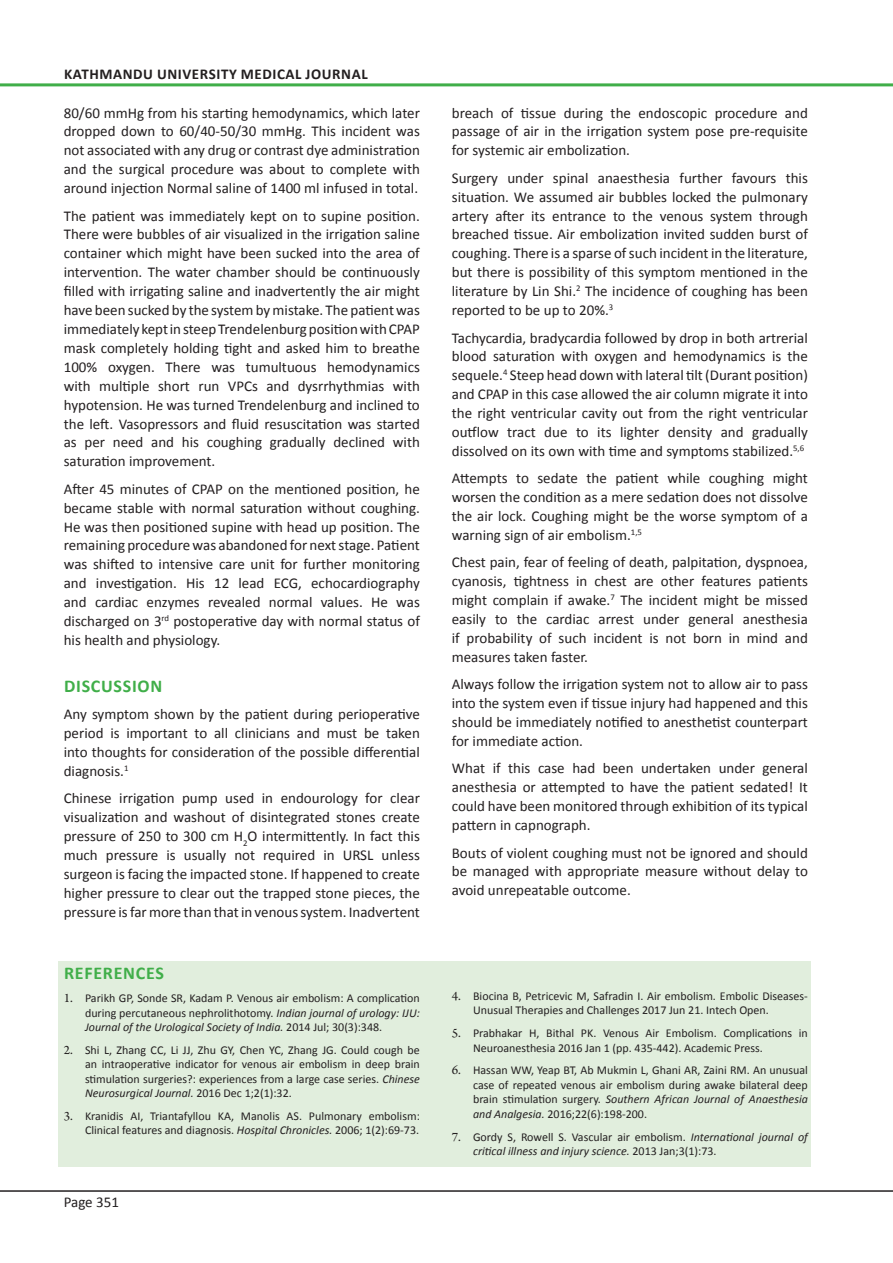
<style>
.page{position:relative;width:893px;height:1263px;background:#fff}
.page>*{position:absolute;margin:0;border:0;box-sizing:border-box;transform-origin:0 0}
.Normal_Text{font:700 18px "Calibri";letter-spacing:.04em;color:#40ae49}
.Heading_2_-_Sub_head{font:700 18px "Calibri";letter-spacing:.04em;color:#40ae49}
.Normal_Text-2{font:15px/18.9px "Calibri";color:#231f20;text-align:justify}
.Heading_2_-_Sub_head-2{font:700 15px "Calibri";letter-spacing:.04em;color:#231f20}
.Refrence_Text{font:12px/14.4px "Calibri";color:#231f20;text-align:justify}
.Refrence_Text-2{font:italic 12px/14.4px "Calibri";color:#231f20}
.s1{font-family:"Arno Pro";font-size:13.5px}
.s2{font-style:italic}
.s3{font-family:"Arno Pro";font-style:normal;font-size:13.5px}
.s4{font-style:normal}
</style>
<div class="page">
<hr style="left:0;top:1190px;width:893px;height:2px;background:#231f20">
<hr style="left:0;top:83px;width:893px;height:3px;background:#40ae49">
<div style="left:58px;top:961px;width:753px;height:205px;background:#e1eedd"></div>
<p class="Heading_2_-_Sub_head-2" style="left:64px;top:64px;width:305px">KATHMANDU UNIVERSITY MEDICAL JOURNAL</p>
<p class="Normal_Text-2" style="left:64px;top:103px;width:358px">80/60 mmHg from his starting hemodynamics, which later dropped down to 60/40-50/30 mmHg. This incident was not associated with any drug or contrast dye administration and the surgical procedure was about to complete with around injection Normal saline of 1400 ml infused in total.</p>
<p class="Normal_Text-2" style="left:64px;top:206px;width:358px">The patient was immediately kept on to supine position.<br>There were bubbles of air visualized in the irrigation saline container which might have been sucked into the area of intervention. The water chamber should be continuously filled with irrigating saline and inadvertently the air might have been sucked by the system by mistake. The patient was immediately kept in steep Trendelenburg position with CPAP mask completely holding tight and asked him to breathe 100% oxygen. There was tumultuous hemodynamics with multiple short run VPCs and dysrrhythmias with hypotension. He was turned Trendelenburg and inclined to the left. Vasopressors and fluid resuscitation was started as per need and his coughing gradually declined with saturation improvement.</p>
<p class="Normal_Text-2" style="left:64px;top:479px;width:358px">After 45 minutes of CPAP on the mentioned position, he became stable with normal saturation without coughing.<br>He was then positioned supine with head up position. The remaining procedure was abandoned for next stage. Patient was shifted to intensive care unit for further monitoring and investigation. His 12 lead ECG, echocardiography and cardiac enzymes revealed normal values. He was discharged on 3<sup>rd</sup> postoperative day with normal status of his health and physiology.</p>
<p class="Normal_Text" style="left:64px;top:674px;width:100px">DISCUSSION</p>
<p class="Normal_Text-2" style="left:64px;top:705px;width:358px">Any symptom shown by the patient during perioperative period is important to all clinicians and must be taken into thoughts for consideration of the possible differential diagnosis.<sup>1</sup></p>
<p class="Normal_Text-2" style="left:64px;top:789px;width:358px">Chinese irrigation pump used in endourology for clear visualization and washout of disintegrated stones create pressure of 250 to 300 cm H<sub>2</sub>O intermittently. In fact this much pressure is usually not required in URSL unless surgeon is facing the impacted stone. If happened to create higher pressure to clear out the trapped stone pieces, the pressure is far more than that in venous system. Inadvertent</p>
<p class="Heading_2_-_Sub_head" style="left:64px;top:962px;width:101px">REFERENCES</p>
<p class="Refrence_Text" style="left:85px;top:991px;width:336px;text-indent:-21px"><span class="s1">1.</span> Parikh GP, Sonde SR, Kadam P. Venous air embolism: A complication during percutaneous nephrolithotomy. <span class="s2">Indian journal of urology: IJU:<br>Journal of the Urological Society of India.</span> 2014 Jul; 30(3):348.</p>
<p class="Refrence_Text" style="left:85px;top:1043px;width:336px;text-indent:-21px"><span class="s1">2.</span> Shi L, Zhang CC, Li JJ, Zhu GY, Chen YC, Zhang JG. Could cough be an intraoperative indicator for venous air embolism in deep brain stimulation surgeries?: experiences from a large case series. <span class="s2">Chinese Neurosurgical Journal.</span> 2016 Dec 1;2(1):32.</p>
<p class="Refrence_Text" style="left:64px;top:1109px;width:358px;text-align:right"><span class="s1">3.</span> Kranidis AI, Triantafyllou KA, Manolis AS. Pulmonary embolism:<br>Clinical features and diagnosis. <span class="s2">Hospital Chronicles.</span> 2006; 1(2):69-73.</p>
<p class="Normal_Text-2" style="left:64px;top:1193px;width:57px">Page 351</p>
<p class="Normal_Text-2" style="left:452px;top:103px;width:358px">breach of tissue during the endoscopic procedure and passage of air in the irrigation system pose pre-requisite for systemic air embolization.</p>
<p class="Normal_Text-2" style="left:452px;top:168px;width:358px">Surgery under spinal anaesthesia further favours this situation. We assumed air bubbles locked the pulmonary artery after its entrance to the venous system through breached tissue. Air embolization invited sudden burst of coughing. There is a sparse of such incident in the literature, but there is possibility of this symptom mentioned in the literature by Lin Shi.<sup>2</sup> The incidence of coughing has been reported to be up to 20%.<sup>3</sup></p>
<p class="Normal_Text-2" style="left:452px;top:328px;width:358px">Tachycardia, bradycardia followed by drop in both artrerial blood saturation with oxygen and hemodynamics is the sequele.<sup>4</sup> Steep head down with lateral tilt (Durant position) and CPAP in this case allowed the air column migrate it into the right ventricular cavity out from the right ventricular outflow tract due to its lighter density and gradually dissolved on its own with time and symptoms stabilized.<sup>5,6</sup></p>
<p class="Normal_Text-2" style="left:452px;top:469px;width:358px">Attempts to sedate the patient while coughing might worsen the condition as a mere sedation does not dissolve the air lock. Coughing might be the worse symptom of a warning sign of air embolism.<sup>1,5</sup></p>
<p class="Normal_Text-2" style="left:452px;top:553px;width:358px">Chest pain, fear of feeling of death, palpitation, dyspnoea, cyanosis, tightness in chest are other features patients might complain if awake.<sup>7</sup> The incident might be missed easily to the cardiac arrest under general anesthesia if probability of such incident is not born in mind and measures taken faster.</p>
<p class="Normal_Text-2" style="left:452px;top:675px;width:358px">Always follow the irrigation system not to allow air to pass into the system even if tissue injury had happened and this should be immediately notified to anesthetist counterpart for immediate action.</p>
<p class="Normal_Text-2" style="left:452px;top:759px;width:358px">What if this case had been undertaken under general anesthesia or attempted to have the patient sedated! It could have been monitored through exhibition of its typical pattern in capnograph.</p>
<p class="Normal_Text-2" style="left:452px;top:843px;width:358px">Bouts of violent coughing must not be ignored and should be managed with appropriate measure without delay to avoid unrepeatable outcome.</p>
<p class="Refrence_Text" style="left:473px;top:989px;width:336px;text-indent:-21px"><span class="s1">4.</span> Biocina B, Petricevic M, Safradin I. Air embolism. Embolic Diseases-<br>Unusual Therapies and Challenges 2017 Jun 21. Intech Open.</p>
<p class="Refrence_Text" style="left:473px;top:1026px;width:336px;text-indent:-21px"><span class="s1">5.</span> Prabhakar H, Bithal PK. Venous Air Embolism. Complications in<br>Neuroanesthesia 2016 Jan 1 (pp. 435-442). Academic Press.</p>
<p class="Refrence_Text" style="left:473px;top:1063px;width:336px;text-indent:-21px"><span class="s1">6.</span> Hassan WW, Yeap BT, Ab Mukmin L, Ghani AR, Zaini RM. An unusual case of repeated venous air embolism during awake bilateral deep brain stimulation surgery. <span class="s2">Southern African Journal of Anaesthesia and Analgesia.</span> 2016;22(6):198-200.</p>
<p class="Refrence_Text-2" style="left:473px;top:1129px;width:336px;text-indent:-21px"><span class="s3">7.</span> <span class="s4">Gordy S, Rowell S. Vascular air embolism.</span> International journal of critical illness and injury science. <span class="s4">2013 Jan;3(1):73.</span></p>
</div>
